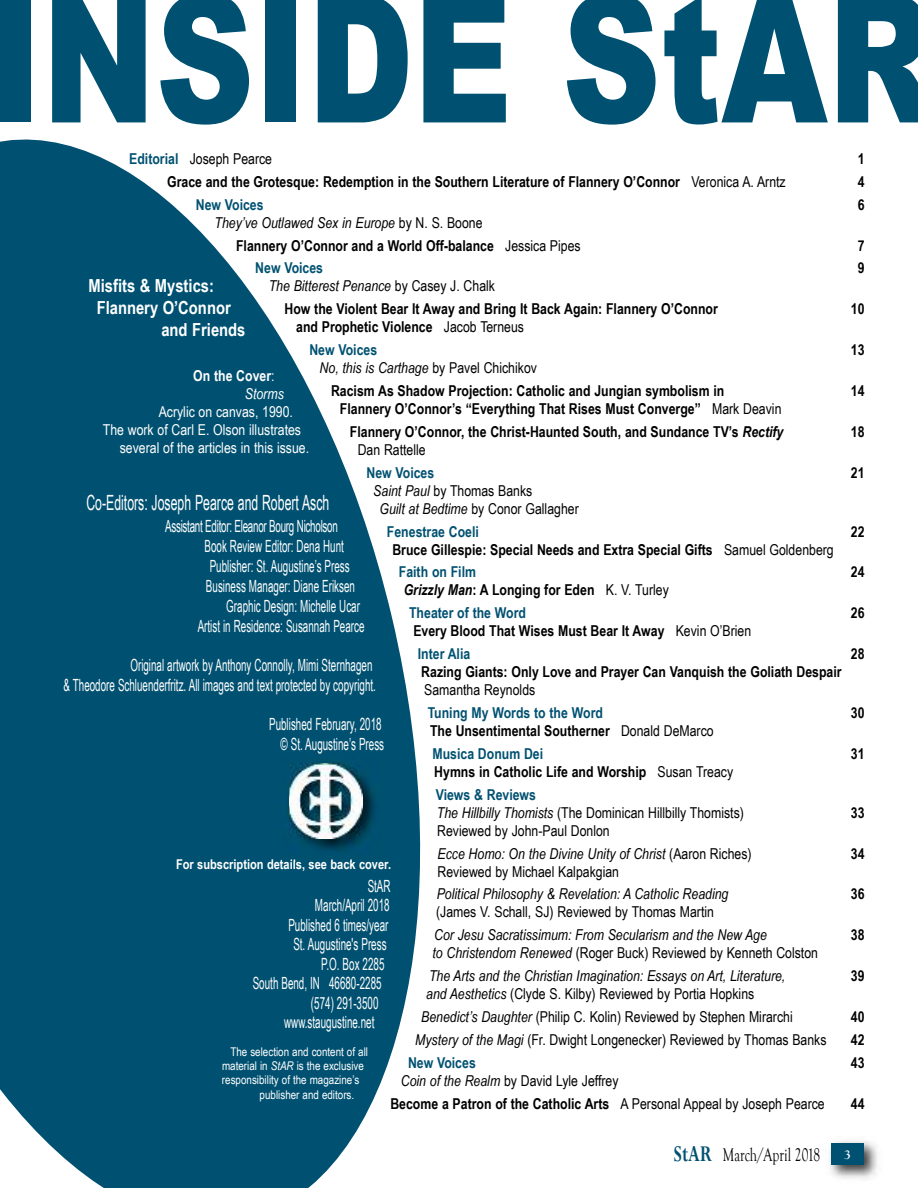
<style>
.page{position:relative;width:918px;height:1188px;background:#fff}
.page>*{position:absolute;margin:0;border:0;box-sizing:border-box;transform-origin:0 0}
.t1{font:900 177.3px "Arial";color:#005171;scale:.77 1}
.t2{font:21px "Arial Narrow";color:#fff;scale:.71 1}
.t3{font:18.9px "Goudy Old Style T";color:#000;scale:.71 1}
.t4{font:700 18px "Arial Narrow";color:#fff}
.t5{font:16.8px/19.8px "Arial Narrow";color:#fff;text-align:right;scale:.71 1}
.t6{font:16.8px "Arial Narrow";letter-spacing:-.025em;color:#fff;scale:.71 1}
.t7{font:700 15px/22.8px "Arial Narrow";color:#000}
.t8{font:15px/22.8px "Arial Narrow";color:#000}
.t9{font:italic 15px/22.8px "Arial Narrow";color:#000}
.t10{font:15px "Arial Narrow";color:#fff}
.t11{font:700 15px "Arial Narrow";color:#005171}
.t12{font:700 15px/18px "Arial Narrow";color:#fff}
.t13{font:700 13.5px "Arial Narrow";color:#fff}
.t14{font:700 13.5px "Goudy Old Style T";color:#fff}
.t15{font:12px "Arial Narrow";color:#fff}
.s1{font-weight:700;color:#005171}
.s2{font-weight:400}
.s3{font-weight:400;font-style:italic}
.s4{color:#005171}
.s5{font-style:italic}
.s6{font-style:normal}
.s7{font-weight:700}
.s8{font-family:"Perpetua";font-weight:700;font-size:25.2px;color:#005171}
</style>
<div class="page">
<img style="left:829px;top:1140px;width:48px;height:39px">
<div style="left:832px;top:1143px;width:32px;height:21px;background:#005171"></div>
<svg style="left:0;top:139px;width:421px;height:1049px;fill:#005171"></svg>
<img style="left:282px;top:756px;width:104px;height:105px">
<img style="left:289px;top:763px;width:74px;height:75px">
<h1 class="t1" style="left:-11px;top:-73px;width:1229px">INSIDE StAR</h1>
<p class="t8" style="left:129px;top:147px;width:144px"><span class="s1">Editorial</span> Joseph Pearce</p>
<p class="t7" style="left:858px;top:147px;width:8px">1</p>
<p class="t7" style="left:167px;top:170px;width:620px">Grace and the Grotesque: Redemption in the Southern Literature of Flannery O’Connor <span class="s2">Veronica A. Arntz</span></p>
<p class="t7" style="left:858px;top:170px;width:8px">4</p>
<p class="t11" style="left:196px;top:196px;width:69px">New Voices</p>
<p class="t7" style="left:858px;top:193px;width:8px">6</p>
<p class="t7" style="left:236px;top:211px;width:346px;text-indent:-21px"><span class="s3">They’ve Outlawed Sex in Europe</span> <span class="s2">by N. S. Boone<br></span>Flannery O’Connor and a World Off-balance <span class="s2">Jessica Pipes</span></p>
<p class="t7" style="left:858px;top:234px;width:8px">7</p>
<p class="t11" style="left:255px;top:259px;width:69px">New Voices</p>
<p class="t7" style="left:858px;top:257px;width:8px">9</p>
<p class="t7" style="left:285px;top:275px;width:435px;text-indent:-16px"><span class="s3">The Bitterest Penance</span> <span class="s2">by Casey J. Chalk<br></span>How the Violent Bear It Away and Bring It Back Again: Flannery O’Connor</p>
<p class="t4" style="left:89px;top:275px;width:127px">Misfits &amp; Mystics:</p>
<p class="t4" style="left:97px;top:297px;width:136px">Flannery O’Connor</p>
<p class="t4" style="left:161px;top:319px;width:86px">and Friends</p>
<p class="t12" style="left:245px;top:367px;width:40px;text-indent:-52px">On the Cover<span class="s2">:<br></span><span class="s3">Storms</span></p>
<p class="t10" style="left:159px;top:403px;width:136px">Acrylic on canvas, 1990.</p>
<p class="t10" style="left:103px;top:421px;width:200px">The work of Carl E. Olson illustrates</p>
<p class="t10" style="left:120px;top:439px;width:191px">several of the articles in this issue.</p>
<p class="t7" style="left:851px;top:297px;width:15px">10</p>
<p class="t7" style="left:309px;top:315px;width:216px;text-indent:-13px">and Prophetic Violence <span class="s2">Jacob Terneus<br></span><span class="s4">New Voices</span></p>
<p class="t7" style="left:851px;top:338px;width:15px">13</p>
<p class="t7" style="left:331px;top:356px;width:395px;text-indent:-11px"><span class="s3">No, this is Carthage</span> <span class="s2">by Pavel Chichikov<br></span>Racism As Shadow Projection: Catholic and Jungian symbolism in</p>
<p class="t7" style="left:851px;top:379px;width:15px">14</p>
<p class="t7" style="left:340px;top:397px;width:445px;text-align:right">Flannery O’Connor’s “Everything That Rises Must Converge” <span class="s2">Mark Deavin<br></span>Flannery O’Connor, the Christ-Haunted South, and Sundance TV’s <span class="s5">Rectify</span></p>
<p class="t7" style="left:851px;top:420px;width:15px">18</p>
<p class="t8" style="left:358px;top:438px;width:70px">Dan Rattelle</p>
<p class="t11" style="left:367px;top:464px;width:69px">New Voices</p>
<p class="t7" style="left:851px;top:461px;width:15px">21</p>
<p class="t8" style="left:379px;top:481px;width:201px;line-height:18px;text-indent:-6px"><span class="s5">Saint Paul</span> by Thomas Banks<br><span class="s5">Guilt at Bedtime</span> by Conor Gallagher</p>
<p class="t11" style="left:387px;top:523px;width:93px">Fenestrae Coeli</p>
<p class="t7" style="left:851px;top:520px;width:15px">22</p>
<p class="t7" style="left:399px;top:538px;width:436px;text-indent:-6px">Bruce Gillespie: Special Needs and Extra Special Gifts <span class="s2">Samuel Goldenberg<br></span><span class="s4">Faith on Film</span></p>
<h2 class="t2" style="left:86px;top:491px;width:344px">Co-Editors: Joseph Pearce and Robert Asch</h2>
<p class="t6" style="left:165px;top:517px;width:245px">Assistant Editor: Eleanor Bourg Nicholson</p>
<p class="t5" style="left:204px;top:536px;width:198px">Book Review Editor: Dena Hunt</p>
<p class="t5" style="left:210px;top:556px;width:199px">Publisher: St. Augustine’s Press</p>
<p class="t5" style="left:206px;top:576px;width:211px">Business Manager: Diane Eriksen</p>
<p class="t5" style="left:226px;top:596px;width:190px">Graphic Design: Michelle Ucar</p>
<p class="t5" style="left:198px;top:616px;width:236px">Artist in Residence: Susannah Pearce</p>
<p class="t5" style="left:63px;top:655px;width:442px">Original artwork by Anthony Connolly, Mimi Sternhagen<br>&amp; Theodore Schluenderfritz. All images and text protected by copyright.</p>
<p class="t5" style="left:269px;top:714px;width:164px">Published February, 2018 © St. Augustine’s Press</p>
<p class="t7" style="left:851px;top:561px;width:15px">24</p>
<p class="t7" style="left:409px;top:579px;width:261px;text-indent:-5px"><span class="s5">Grizzly Man</span>: A Longing for Eden <span class="s2">K. V. Turley<br></span><span class="s4">Theater of the Word</span></p>
<p class="t7" style="left:851px;top:601px;width:15px">26</p>
<p class="t7" style="left:413px;top:619px;width:339px">Every Blood That Wises Must Bear It Away <span class="s2">Kevin O’Brien<br></span><span class="s4">Inter Alia</span></p>
<p class="t7" style="left:851px;top:642px;width:15px">28</p>
<p class="t7" style="left:421px;top:660px;width:422px">Razing Giants: Only Love and Prayer Can Vanquish the Goliath Despair</p>
<p class="t8" style="left:424px;top:678px;width:113px">Samantha Reynolds</p>
<p class="t11" style="left:428px;top:704px;width:177px">Tuning My Words to the Word</p>
<p class="t7" style="left:851px;top:701px;width:15px">30</p>
<p class="t7" style="left:430px;top:719px;width:285px">The Unsentimental Southerner <span class="s2">Donald DeMarco<br></span><span class="s4">Musica Donum Dei</span></p>
<p class="t7" style="left:851px;top:742px;width:15px">31</p>
<p class="t7" style="left:434px;top:760px;width:300px">Hymns in Catholic Life and Worship <span class="s2">Susan Treacy<br></span><span class="s4">Views &amp; Reviews</span></p>
<p class="t8" style="left:437px;top:801px;width:309px"><span class="s5">The Hillbilly Thomists</span> (The Dominican Hillbilly Thomists)</p>
<p class="t7" style="left:851px;top:801px;width:15px">33</p>
<p class="t8" style="left:437px;top:819px;width:316px">Reviewed by John-Paul Donlon<br><span class="s5">Ecce Homo: On the Divine Unity of Christ</span> (Aaron Riches)</p>
<p class="t7" style="left:851px;top:842px;width:15px">34</p>
<p class="t13" style="left:176px;top:856px;width:217px">For subscription details, see back cover.</p>
<p class="t8" style="left:438px;top:860px;width:183px">Reviewed by Michael Kalpakgian</p>
<p class="t9" style="left:437px;top:883px;width:293px">Political Philosophy &amp; Revelation: A Catholic Reading</p>
<p class="t7" style="left:851px;top:883px;width:15px">36</p>
<p class="t8" style="left:436px;top:901px;width:279px">(James V. Schall, SJ) Reviewed by Thomas Martin</p>
<p class="t9" style="left:434px;top:923px;width:334px">Cor Jesu Sacratissimum: From Secularism and the New Age</p>
<p class="t7" style="left:851px;top:923px;width:15px">38</p>
<p class="t9" style="left:429px;top:941px;width:390px">to Christendom Renewed <span class="s6">(Roger Buck) Reviewed by Kenneth Colston<br></span>The Arts and the Christian Imagination: Essays on Art, Literature,</p>
<p class="t5" style="left:368px;top:876px;width:34px">StAR</p>
<p class="t5" style="left:315px;top:895px;width:107px">March/April 2018</p>
<p class="t5" style="left:288px;top:915px;width:142px">Published 6 times/year</p>
<p class="t5" style="left:293px;top:934px;width:133px">St. Augustine's Press</p>
<p class="t5" style="left:321px;top:954px;width:91px">P.O. Box 2285</p>
<p class="t5" style="left:253px;top:973px;width:183px">South Bend, IN 46680-2285</p>
<p class="t5" style="left:311px;top:993px;width:97px">(574) 291-3500</p>
<p class="t5" style="left:284px;top:1012px;width:129px">www.staugustine.net</p>
<p class="t7" style="left:851px;top:964px;width:15px">39</p>
<p class="t8" style="left:421px;top:982px;width:373px;text-indent:5px"><span class="s5">and Aesthetics</span> (Clyde S. Kilby) Reviewed by Portia Hopkins<br><span class="s5">Benedict’s Daughter</span> (Philip C. Kolin) Reviewed by Stephen Mirarchi</p>
<p class="t7" style="left:851px;top:1005px;width:15px">40</p>
<p class="t8" style="left:415px;top:1028px;width:413px"><span class="s5">Mystery of the Magi</span> (Fr. Dwight Longenecker) Reviewed by Thomas Banks</p>
<p class="t7" style="left:851px;top:1028px;width:15px">42</p>
<p class="t11" style="left:408px;top:1054px;width:69px">New Voices</p>
<p class="t7" style="left:851px;top:1051px;width:15px">43</p>
<p class="t8" style="left:390px;top:1069px;width:436px;text-indent:10px"><span class="s5">Coin of the Realm</span> by David Lyle Jeffrey<br><span class="s7">Become a Patron of the Catholic Arts</span> A Personal Appeal by Joseph Pearce</p>
<p class="t15" style="left:230px;top:1044px;width:139px">The selection and content of all</p>
<p class="t15" style="left:222px;top:1059px;width:143px">material in <span class="s5">StAR</span> is the exclusive</p>
<p class="t15" style="left:222px;top:1073px;width:139px">responsibility of the magazine’s</p>
<p class="t15" style="left:260px;top:1088px;width:96px">publisher and editors.</p>
<p class="t7" style="left:851px;top:1092px;width:15px">44</p>
<p class="t3" style="left:674px;top:1145px;width:208px"><span class="s8">StAR</span> March/April 2018</p>
<p class="t14" style="left:844px;top:1147px;width:8px">3</p>
</div>
